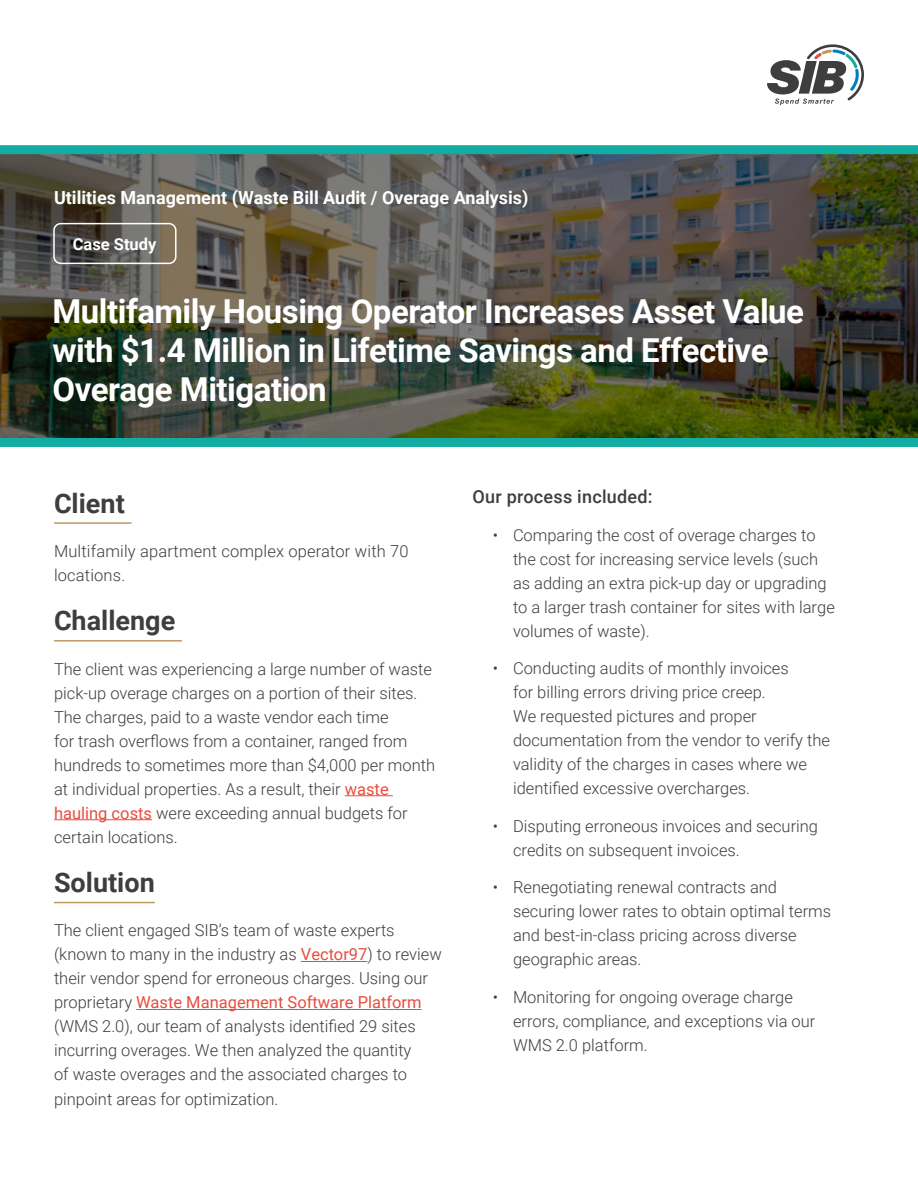
<style>
.page{position:relative;width:918px;height:1188px;background:#fff}
.page>*{position:absolute;margin:0;border:0;box-sizing:border-box;transform-origin:0 0}
.SIB_CE_-_Banner_-_Title{font:700 33px/39px "Roboto";letter-spacing:-.015em;color:#fff}
.SIB_CE_-_Subtitle{font:700 27px "Roboto";color:#3e3e3f}
.SIB_CE_-_Banner_-_Category{font:700 18px "Roboto";color:#fff}
.SIB_CE_-_Paragraph{font:500 18px "Roboto";letter-spacing:.015em;color:#3e3e3f}
.SIB_CE_-_Paragraph-2{font:300 16.5px/24px "Roboto";color:#3e3e3f}
.SIB_CE_-_Banner_-_Type{font:700 16.5px "Roboto";color:#fff}
.s1{font-weight:400;color:#e74d3e}
</style>
<div class="page">
<img style="left:0;top:154px;width:918px;height:284px">
<hr style="left:54px;top:522px;width:78px;height:2px;background:#bf9b5f">
<hr style="left:54px;top:640px;width:128px;height:2px;background:#bf9b5f">
<hr style="left:345px;top:795px;width:48px;height:1px;background:#e74d3e">
<hr style="left:54px;top:819px;width:98px;height:1px;background:#e74d3e">
<hr style="left:54px;top:902px;width:101px;height:1px;background:#bf9b5f">
<hr style="left:301px;top:961px;width:66px;height:1px;background:#e74d3e">
<hr style="left:136px;top:1009px;width:286px;height:1px;background:#e74d3e">
<svg style="left:767px;top:44px;width:97px;height:61px"></svg>
<div style="left:0;top:438px;width:918px;height:9px;background:#13aca3"></div>
<div style="left:0;top:145px;width:918px;height:9px;background:#13aca3"></div>
<div style="left:53px;top:223px;width:124px;height:41px;border:2px solid #fff;border-radius:7px"></div>
<p class="SIB_CE_-_Banner_-_Category" style="left:54px;top:185px;width:476px">Utilities Management (Waste Bill Audit / Overage Analysis)</p>
<p class="SIB_CE_-_Banner_-_Type" style="left:73px;top:232px;width:85px">Case Study</p>
<p class="SIB_CE_-_Banner_-_Title" style="left:52px;top:290px;width:753px">Multifamily Housing Operator Increases Asset Value with $1.4 Million in Lifetime Savings and Effective<br>Overage Mitigation</p>
<p class="SIB_CE_-_Subtitle" style="left:54px;top:484px;width:72px">Client</p>
<p class="SIB_CE_-_Paragraph-2" style="left:54px;top:538px;width:356px">Multifamily apartment complex operator with 70 locations.</p>
<p class="SIB_CE_-_Subtitle" style="left:54px;top:602px;width:123px">Challenge</p>
<p class="SIB_CE_-_Paragraph-2" style="left:54px;top:656px;width:383px">The client was experiencing a large number of waste pick-up overage charges on a portion of their sites.<br>The charges, paid to a waste vendor each time<br>for trash overflows from a container, ranged from hundreds to sometimes more than $4,000 per month at individual properties. As a result, their <span class="s1">waste hauling costs</span> were exceeding annual budgets for certain locations.</p>
<p class="SIB_CE_-_Subtitle" style="left:54px;top:864px;width:102px">Solution</p>
<p class="SIB_CE_-_Paragraph-2" style="left:54px;top:918px;width:389px">The client engaged SIB’s team of waste experts (known to many in the industry as <span class="s1">Vector97</span>) to review their vendor spend for erroneous charges. Using our proprietary <span class="s1">Waste Management Software Platform </span>(WMS 2.0), our team of analysts identified 29 sites incurring overages. We then analyzed the quantity<br>of waste overages and the associated charges to pinpoint areas for optimization.</p>
<p class="SIB_CE_-_Paragraph" style="left:472px;top:484px;width:182px">Our process included:</p>
<p class="SIB_CE_-_Paragraph-2" style="left:513px;top:522px;width:323px;text-indent:-20px">• Comparing the cost of overage charges to the cost for increasing service levels (such as adding an extra pick-up day or upgrading to a larger trash container for sites with large volumes of waste).</p>
<p class="SIB_CE_-_Paragraph-2" style="left:513px;top:656px;width:319px;text-indent:-20px">• Conducting audits of monthly invoices<br>for billing errors driving price creep.<br>We requested pictures and proper documentation from the vendor to verify the validity of the charges in cases where we identified excessive overcharges.</p>
<p class="SIB_CE_-_Paragraph-2" style="left:513px;top:813px;width:307px;text-indent:-20px">• Disputing erroneous invoices and securing credits on subsequent invoices.</p>
<p class="SIB_CE_-_Paragraph-2" style="left:513px;top:875px;width:320px;text-indent:-20px">• Renegotiating renewal contracts and securing lower rates to obtain optimal terms and best-in-class pricing across diverse geographic areas.</p>
<p class="SIB_CE_-_Paragraph-2" style="left:513px;top:984px;width:304px;text-indent:-20px">• Monitoring for ongoing overage charge errors, compliance, and exceptions via our<br>WMS 2.0 platform.</p>
</div>
